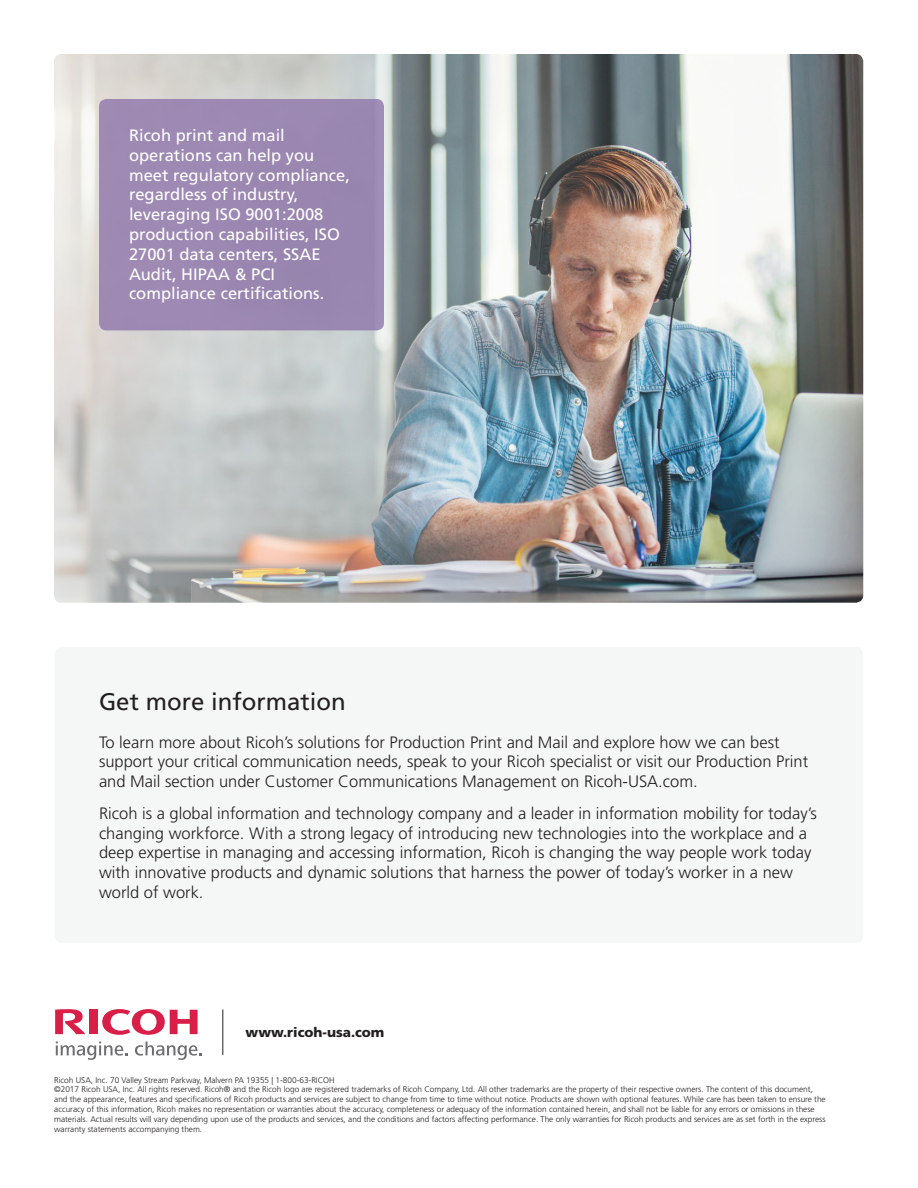
<style>
.page{position:relative;width:918px;height:1188px;background:#fff}
.page>*{position:absolute;margin:0;border:0;box-sizing:border-box;transform-origin:0 0}
.t1{font:24px "Frutiger LT Std";color:#231f20}
.t2{font:300 16.5px/19.8px "Frutiger LT Std";color:#231f20}
.t3{font:16.5px/19.8px "Frutiger LT Std";color:#fff}
.t4{font:900 13.5px "Frutiger LT Std";color:#231f20}
.t5{font:300 8.25px/9.9px "Frutiger LT Std";color:#231f20}
</style>
<div class="page">
<img style="left:54px;top:54px;width:809px;height:549px">
<div style="left:99px;top:99px;width:285px;height:231px;background:#9c88b2;border-radius:8px"></div>
<div style="left:55px;top:647px;width:808px;height:296px;background:#f5f7f7;border-radius:8px"></div>
<svg style="left:102px;top:1009px;width:96px;height:26px"></svg>
<div style="left:89px;top:1010px;width:8px;height:24px;background:#d91e47"></div>
<svg style="left:55px;top:1009px;width:30px;height:25px"></svg>
<svg style="left:56px;top:1041px;width:72px;height:19px"></svg>
<svg style="left:135px;top:1041px;width:67px;height:19px"></svg>
<hr style="left:223px;top:1010px;width:1px;height:45px;background:#231f20">
<p class="t3" style="left:129px;top:125px;width:222px">Ricoh print and mail operations can help you meet regulatory compliance, regardless of industry, leveraging ISO 9001:2008 production capabilities, ISO<br>27001 data centers, SSAE<br>Audit, HIPAA &amp; PCI compliance certifications.</p>
<p class="t1" style="left:99px;top:688px;width:248px">Get more information</p>
<p class="t2" style="left:99px;top:732px;width:711px">To learn more about Ricoh’s solutions for Production Print and Mail and explore how we can best support your critical communication needs, speak to your Ricoh specialist or visit our Production Print and Mail section under Customer Communications Management on Ricoh-USA.com.</p>
<p class="t2" style="left:99px;top:803px;width:719px">Ricoh is a global information and technology company and a leader in information mobility for today’s changing workforce. With a strong legacy of introducing new technologies into the workplace and a deep expertise in managing and accessing information, Ricoh is changing the way people work today with innovative products and dynamic solutions that harness the power of today’s worker in a new world of work.</p>
<p class="t4" style="left:246px;top:1024px;width:140px">www.ricoh-usa.com</p>
<p class="t5" style="left:54px;top:1075px;width:282px">Ricoh USA, Inc. 70 Valley Stream Parkway, Malvern PA 19355 | 1-800-63-RICOH</p>
<p class="t5" style="left:54px;top:1085px;width:773px">©2017 Ricoh USA, Inc. All rights reserved. Ricoh® and the Ricoh logo are registered trademarks of Ricoh Company, Ltd. All other trademarks are the property of their respective owners. The content of this document, and the appearance, features and specifications of Ricoh products and services are subject to change from time to time without notice. Products are shown with optional features. While care has been taken to ensure the accuracy of this information, Ricoh makes no representation or warranties about the accuracy, completeness or adequacy of the information contained herein, and shall not be liable for any errors or omissions in these materials. Actual results will vary depending upon use of the products and services, and the conditions and factors affecting performance. The only warranties for Ricoh products and services are as set forth in the express warranty statements accompanying them.</p>
</div>
